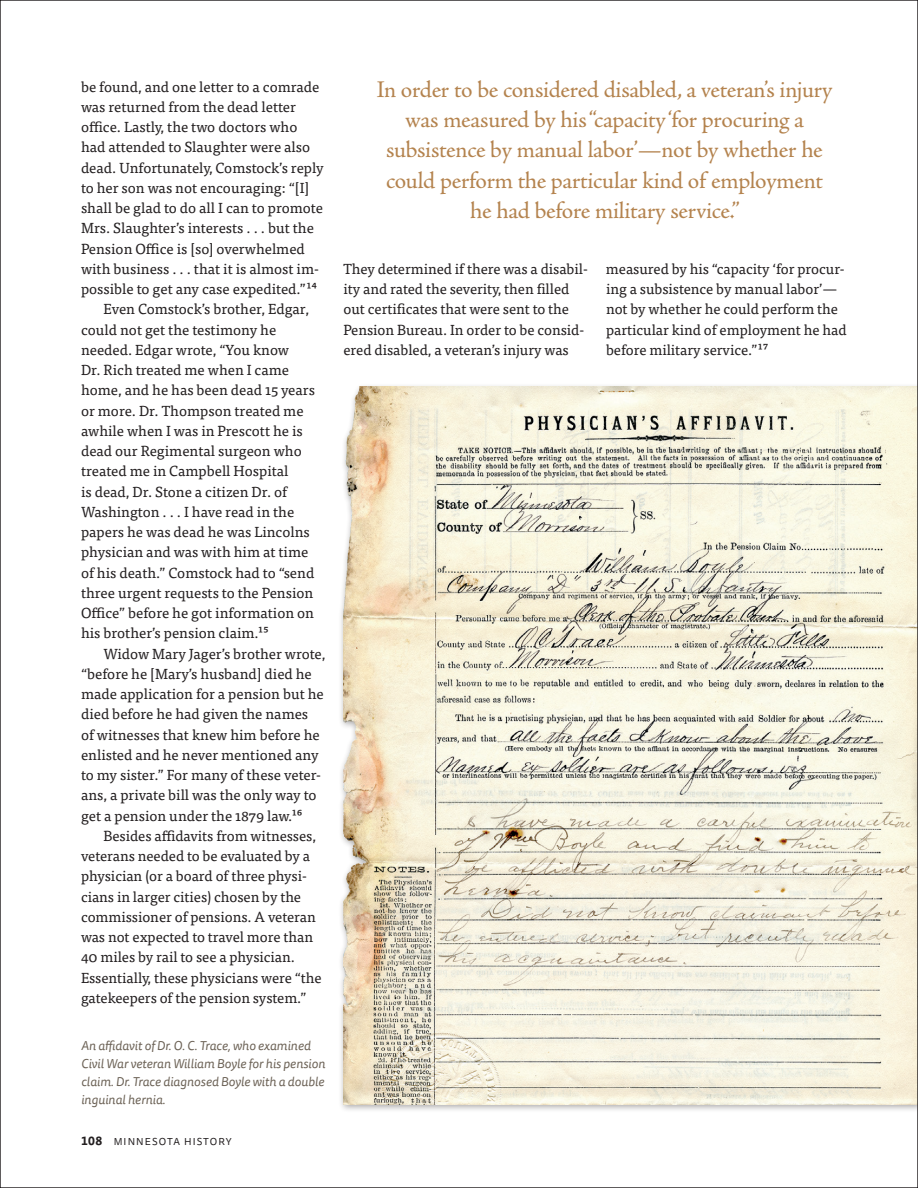
<style>
.page{position:relative;width:918px;height:1188px;background:#fff}
.page>*{position:absolute;margin:0;border:0;box-sizing:border-box;transform-origin:0 0}
.t1{font:24px/30.5px "Adobe Jenson Pro";letter-spacing:-.015em;color:#b4834e;text-align:center}
.t2{font:14.55px/20.2px "Tisa Pro";color:#231f20}
.t3{font:italic 12.75px/18px "Tisa Sans Pro";color:#6c6256}
.t4{font:10.05px "Tisa Sans Pro";letter-spacing:.11em;color:#231f20}
.s1{font-weight:700;font-size:12px}
</style>
<div class="page">
<div style="left:338px;top:383px;width:580px;height:730px;background:#231f20;opacity:.4"></div>
<img style="left:344px;top:387px;width:572px;height:717px">
<p class="t2" style="left:81px;top:76px;width:240px">be found, and one letter to a comrade</p>
<p class="t2" style="left:81px;top:96px;width:217px">was returned from the dead letter</p>
<p class="t2" style="left:81px;top:116px;width:218px">office. Lastly, the two doctors who</p>
<p class="t2" style="left:81px;top:136px;width:231px">had attended to Slaughter were also</p>
<p class="t2" style="left:81px;top:157px;width:244px">dead. Unfortunately, Comstock’s reply</p>
<p class="t2" style="left:81px;top:177px;width:230px">to her son was not encouraging: “[I]</p>
<p class="t2" style="left:81px;top:197px;width:243px">shall be glad to do all I can to promote</p>
<p class="t2" style="left:81px;top:217px;width:234px">Mrs. Slaughter’s interests . . . but the</p>
<p class="t2" style="left:81px;top:238px;width:225px">Pension Office is [so] overwhelmed</p>
<p class="t2" style="left:81px;top:258px;width:240px">with business . . . that it is almost im-</p>
<p class="t2" style="left:81px;top:278px;width:238px">possible to get any case expedited.”14</p>
<p class="t2" style="left:104px;top:298px;width:207px">Even Comstock’s brother, Edgar,</p>
<p class="t2" style="left:81px;top:319px;width:197px">could not get the testimony he</p>
<p class="t2" style="left:81px;top:339px;width:210px">needed. Edgar wrote, “You know</p>
<p class="t2" style="left:81px;top:359px;width:210px">Dr. Rich treated me when I came</p>
<p class="t2" style="left:81px;top:379px;width:235px">home, and he has been dead 15 years</p>
<p class="t2" style="left:81px;top:400px;width:224px">or more. Dr. Thompson treated me</p>
<p class="t2" style="left:81px;top:420px;width:223px">awhile when I was in Prescott he is</p>
<p class="t2" style="left:81px;top:440px;width:222px">dead our Regimental surgeon who</p>
<p class="t2" style="left:81px;top:460px;width:209px">treated me in Campbell Hospital</p>
<p class="t2" style="left:81px;top:481px;width:208px">is dead, Dr. Stone a citizen Dr. of</p>
<p class="t2" style="left:81px;top:501px;width:215px">Washington . . . I have read in the</p>
<p class="t2" style="left:81px;top:521px;width:230px">papers he was dead he was Lincolns</p>
<p class="t2" style="left:81px;top:541px;width:229px">physician and was with him at time</p>
<p class="t2" style="left:81px;top:562px;width:235px">of his death.” Comstock had to “send</p>
<p class="t2" style="left:81px;top:582px;width:234px">three urgent requests to the Pension</p>
<p class="t2" style="left:81px;top:602px;width:235px">Office” before he got information on</p>
<p class="t2" style="left:81px;top:622px;width:189px">his brother’s pension claim.15</p>
<p class="t2" style="left:104px;top:643px;width:224px">Widow Mary Jager’s brother wrote,</p>
<p class="t2" style="left:81px;top:663px;width:232px">“before he [Mary’s husband] died he</p>
<p class="t2" style="left:81px;top:683px;width:244px">made application for a pension but he</p>
<p class="t2" style="left:81px;top:703px;width:229px">died before he had given the names</p>
<p class="t2" style="left:81px;top:724px;width:240px">of witnesses that knew him before he</p>
<p class="t2" style="left:81px;top:744px;width:239px">enlisted and he never mentioned any</p>
<p class="t2" style="left:81px;top:764px;width:242px">to my sister.” For many of these veter-</p>
<p class="t2" style="left:81px;top:784px;width:237px">ans, a private bill was the only way to</p>
<p class="t2" style="left:81px;top:805px;width:223px">get a pension under the 1879 law.16</p>
<p class="t2" style="left:104px;top:825px;width:214px">Besides affidavits from witnesses,</p>
<p class="t2" style="left:81px;top:845px;width:231px">veterans needed to be evaluated by a</p>
<p class="t2" style="left:81px;top:865px;width:228px">physician (or a board of three physi-</p>
<p class="t2" style="left:81px;top:886px;width:222px">cians in larger cities) chosen by the</p>
<p class="t2" style="left:81px;top:906px;width:236px">commissioner of pensions. A veteran</p>
<p class="t2" style="left:81px;top:926px;width:234px">was not expected to travel more than</p>
<p class="t2" style="left:81px;top:946px;width:215px">40 miles by rail to see a physician.</p>
<p class="t2" style="left:81px;top:967px;width:242px">Essentially, these physicians were “the</p>
<p class="t2" style="left:81px;top:987px;width:227px">gatekeepers of the pension system.”</p>
<p class="t3" style="left:81px;top:1037px;width:246px">An affidavit of Dr. O. C. Trace, who examined Civil War veteran William Boyle for his pension claim. Dr. Trace diagnosed Boyle with a double inguinal hernia.</p>
<p class="t4" style="left:81px;top:1134px;width:152px"><span class="s1">108</span> MINNESOTA HISTORY</p>
<h1 class="t1" style="left:376px;top:74px;width:458px">In order to be considered disabled, a veteran’s injury was measured by his “capacity ‘for procuring a subsistence by manual labor’—not by whether he could perform the particular kind of employment he had before military service.”</h1>
<p class="t2" style="left:343px;top:258px;width:246px">They determined if there was a disabil&shy;ity and rated the severity, then filled out certificates that were sent to the Pension Bureau. In order to be consid&shy;ered disabled, a veteran’s injury was</p>
<p class="t2" style="left:606px;top:258px;width:242px">measured by his “capacity ‘for procur&shy;ing a subsistence by manual labor’— not by whether he could perform the particular kind of employment he had before military service.”17</p>
</div>
